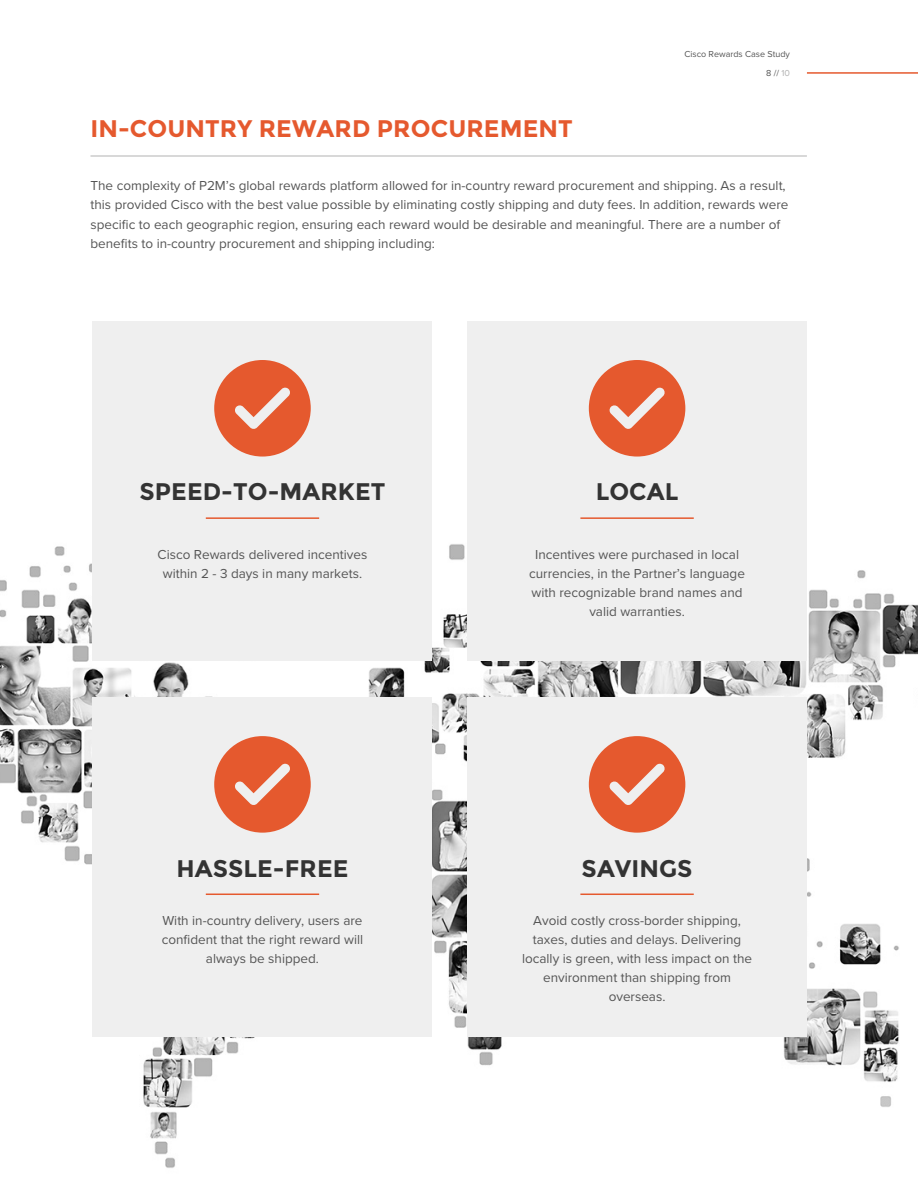
<style>
.page{position:relative;width:918px;height:1188px;background:#fff}
.page>*{position:absolute;margin:0;border:0;box-sizing:border-box;transform-origin:0 0}
.t1{font:700 24px "Montserrat";letter-spacing:.005em;color:#333}
.t2{font:700 24px "Montserrat";letter-spacing:.005em;color:#e5592e}
.t3{font:13.5px/18.9px "Proxima Nova";color:#555;text-align:center}
.t4{font:9px/19.5px "Proxima Nova";color:#555;text-align:right}
.s1{color:#b2b2b2}
</style>
<div class="page">
<img style="left:0;top:498px;width:918px;height:670px">
<hr style="left:807px;top:72px;width:111px;height:2px;background:#e5592e">
<hr style="left:90px;top:155px;width:717px;height:2px;background:#ccc">
<div style="left:93px;top:321px;width:339px;height:340px;background:#efefef"></div>
<hr style="left:206px;top:517px;width:113px;height:2px;background:#e5592e">
<svg style="left:214px;top:360px;width:97px;height:97px"></svg>
<div style="left:467px;top:321px;width:340px;height:340px;background:#efefef"></div>
<hr style="left:580px;top:517px;width:114px;height:2px;background:#e5592e">
<svg style="left:589px;top:360px;width:96px;height:97px"></svg>
<div style="left:93px;top:698px;width:339px;height:339px;background:#efefef"></div>
<hr style="left:206px;top:894px;width:113px;height:1px;background:#e5592e">
<svg style="left:214px;top:736px;width:97px;height:97px"></svg>
<div style="left:467px;top:698px;width:340px;height:339px;background:#efefef"></div>
<hr style="left:580px;top:894px;width:114px;height:1px;background:#e5592e">
<svg style="left:589px;top:736px;width:96px;height:97px"></svg>
<h1 class="t2" style="left:91px;top:115px;width:484px">IN-COUNTRY REWARD PROCUREMENT</h1>
<p class="t4" style="left:684px;top:44px;width:107px">Cisco Rewards Case Study<br>8 // <span class="s1">10</span></p>
<p class="t3" style="left:91px;top:176px;width:700px;line-height:19.5px;text-align:left">The complexity of P2M’s global rewards platform allowed for in-country reward procurement and shipping. As a result, this provided Cisco with the best value possible by eliminating costly shipping and duty fees. In addition, rewards were specific to each geographic region, ensuring each reward would be desirable and meaningful. There are a number of benefits to in-country procurement and shipping including:</p>
<h1 class="t1" style="left:140px;top:478px;width:247px">SPEED-TO-MARKET</h1>
<h1 class="t1" style="left:596px;top:478px;width:84px">LOCAL</h1>
<p class="t3" style="left:158px;top:545px;width:211px">Cisco Rewards delivered incentives within 2 - 3 days in many markets.</p>
<p class="t3" style="left:529px;top:545px;width:217px">Incentives were purchased in local currencies, in the Partner’s language with recognizable brand names and valid warranties.</p>
<h1 class="t1" style="left:176px;top:854px;width:174px">HASSLE-FREE</h1>
<p class="t3" style="left:162px;top:911px;width:203px">With in-country delivery, users are confident that the right reward will always be shipped.</p>
<h1 class="t1" style="left:582px;top:854px;width:112px">SAVINGS</h1>
<p class="t3" style="left:522px;top:911px;width:232px">Avoid costly cross-border shipping, taxes, duties and delays. Delivering locally is green, with less impact on the environment than shipping from overseas.</p>
</div>
